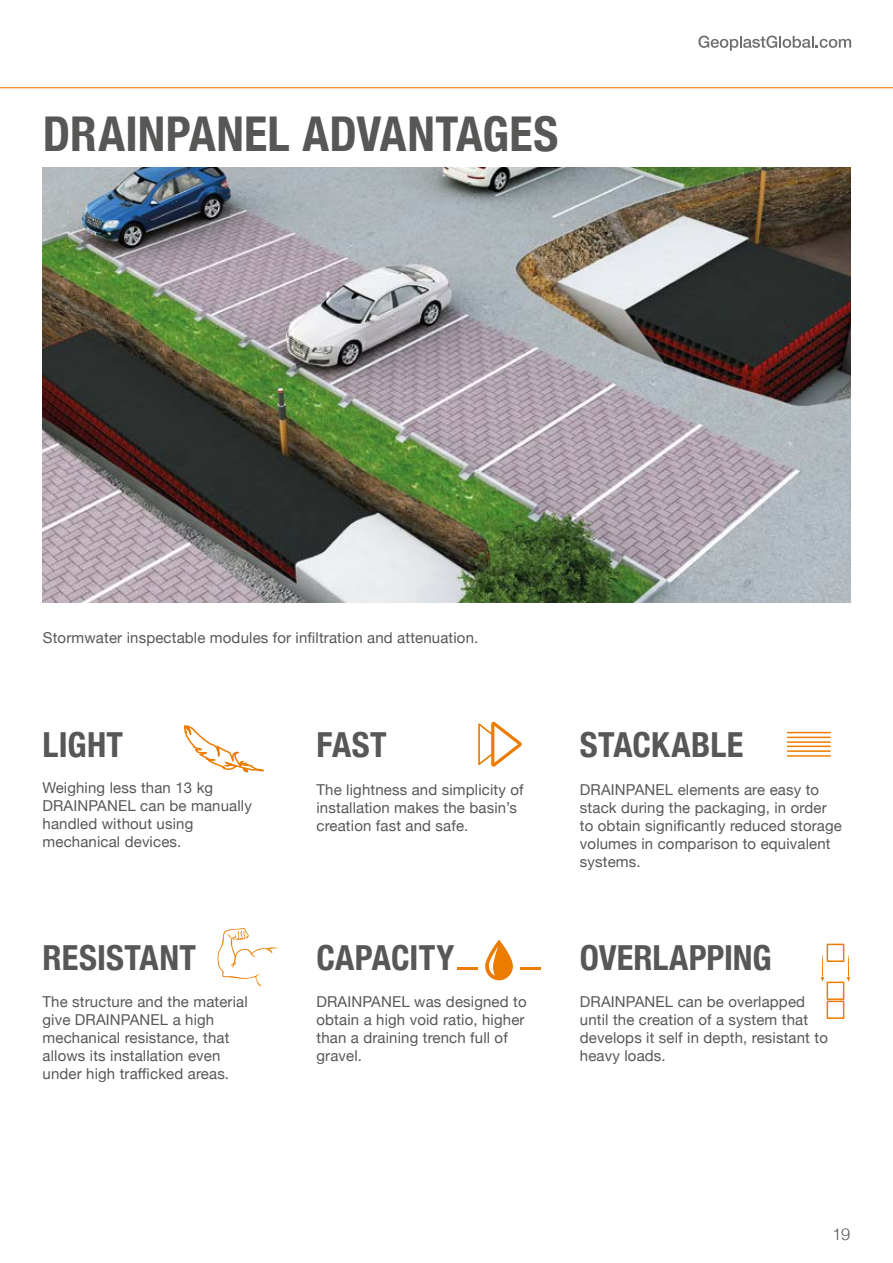
<style>
.page{position:relative;width:893px;height:1263px;background:#fff}
.page>*{position:absolute;margin:0;border:0;box-sizing:border-box;transform-origin:0 0}
.t1{font:700 condensed 48px "Helvetica Neue";letter-spacing:.005em;color:#575756}
.t2{font:700 condensed 34.5px "Helvetica Neue";letter-spacing:.005em;color:#575756}
.t3{font:300 16.5px "Helvetica Neue";color:#575756}
.t4{font:15px/18px "Helvetica Neue";letter-spacing:.01em;color:#575756}
</style>
<div class="page">
<hr style="left:0;top:87px;width:893px;height:1px;background:#ec7c01">
<svg style="left:698px;top:36px;width:153px;height:15px"></svg>
<hr style="left:787px;top:755px;width:43px;height:2px;background:#ec7c01">
<hr style="left:787px;top:741px;width:43px;height:2px;background:#ec7c01">
<hr style="left:787px;top:750px;width:43px;height:2px;background:#ec7c01">
<hr style="left:787px;top:737px;width:43px;height:1px;background:#ec7c01">
<hr style="left:787px;top:746px;width:43px;height:1px;background:#ec7c01">
<hr style="left:787px;top:732px;width:43px;height:1px;background:#ec7c01">
<div style="left:827px;top:1000px;width:17px;height:19px;border:2px solid #ec7c01"></div>
<div style="left:827px;top:981px;width:17px;height:19px;border:2px solid #ec7c01"></div>
<svg style="left:821px;top:956px;width:3px;height:25px"></svg>
<svg style="left:847px;top:956px;width:3px;height:25px"></svg>
<div style="left:827px;top:944px;width:17px;height:18px;border:2px solid #ec7c01"></div>
<svg style="left:184px;top:725px;width:80px;height:48px"></svg>
<svg style="left:217px;top:928px;width:61px;height:58px"></svg>
<svg style="left:485px;top:939px;width:28px;height:42px"></svg>
<hr style="left:457px;top:967px;width:21px;height:3px;background:#ec7c01">
<hr style="left:520px;top:967px;width:21px;height:3px;background:#ec7c01">
<img style="left:43px;top:168px;width:808px;height:435px">
<svg style="left:478px;top:721px;width:44px;height:46px"></svg>
<h1 class="t1" style="left:43px;top:94px;width:517px">DRAINPANEL ADVANTAGES</h1>
<p class="t4" style="left:43px;top:629px;width:437px">Stormwater inspectable modules for infiltration and attenuation.</p>
<h2 class="t2" style="left:43px;top:716px;width:82px">LIGHT</h2>
<p class="t4" style="left:43px;top:780px;width:211px">Weighing less than 13 kg<br>DRAINPANEL can be manually handled without using mechanical devices.</p>
<h2 class="t2" style="left:43px;top:929px;width:155px">RESISTANT</h2>
<p class="t4" style="left:43px;top:994px;width:207px">The structure and the material give DRAINPANEL a high mechanical resistance, that allows its installation even under high trafficked areas.</p>
<h2 class="t2" style="left:316px;top:716px;width:72px">FAST</h2>
<p class="t4" style="left:316px;top:781px;width:209px">The lightness and simplicity of installation makes the basin’s creation fast and safe.</p>
<h2 class="t2" style="left:316px;top:929px;width:139px">CAPACITY</h2>
<p class="t4" style="left:316px;top:994px;width:212px">DRAINPANEL was designed to obtain a high void ratio, higher than a draining trench full of gravel.</p>
<h2 class="t2" style="left:580px;top:716px;width:165px">STACKABLE</h2>
<p class="t4" style="left:580px;top:781px;width:263px">DRAINPANEL elements are easy to stack during the packaging, in order to obtain significantly reduced storage volumes in comparison to equivalent systems.</p>
<h2 class="t2" style="left:580px;top:929px;width:193px">OVERLAPPING</h2>
<p class="t4" style="left:580px;top:994px;width:249px">DRAINPANEL can be overlapped until the creation of a system that develops it self in depth, resistant to heavy loads.</p>
<p class="t3" style="left:833px;top:1220px;width:19px">19</p>
</div>
